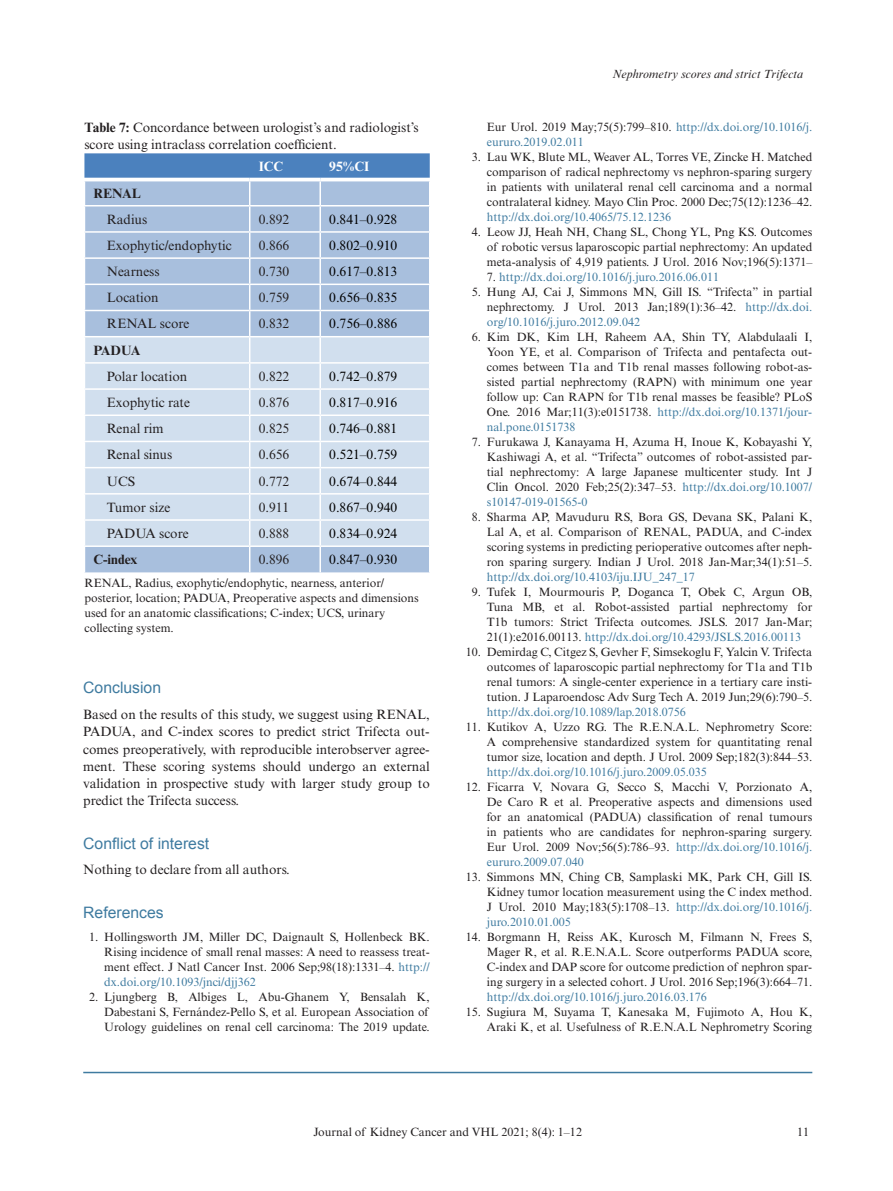
<style>
.page{position:relative;width:893px;height:1191px;background:#fff}
.page>*{position:absolute;margin:0;border:0;box-sizing:border-box;transform-origin:0 0}
.t1{font:15.75px "Arial";color:#3f7ba0}
.TX{font:13.5px/17.2px "Times New Roman MT Std";color:#231f20;text-align:justify}
.TB{font:13.5px "Times New Roman MT Std";color:#231f20}
.TB-2{font:13.5px "Times New Roman MT Std";color:#000}
.TT{font:13.5px/17.2px "Times New Roman MT Std";color:#231f20}
.TB-3{font:700 13.5px "Times New Roman MT Std";color:#231f20}
.TCH{font:700 13.5px "Times New Roman MT Std";color:#fff}
.TS{font:12px/15px "Times New Roman MT Std";color:#231f20;text-align:justify}
.t2{font:12px/15px "Times New Roman MT Std";color:#3f7ba0}
.t3{font:italic 12px "Times New Roman MT Std";color:#231f20}
.s1{font-weight:700}
.s2{color:#3f7ba0}
.s3{color:#231f20}
</style>
<div class="page">
<hr style="left:83px;top:1071px;width:729px;height:2px;background:#3f7ba0">
<svg style="left:84px;top:153px;width:346px;height:419px"></svg>
<hr style="left:84px;top:545px;width:166px;height:2px;background:#fff">
<hr style="left:250px;top:545px;width:70px;height:2px;background:#fff">
<hr style="left:320px;top:545px;width:110px;height:2px;background:#fff">
<p class="TT" style="left:84px;top:118px;width:336px"><span class="s1">Table 7:</span> Concordance between urologist’s and radiologist’s score using intraclass correlation coefficient.</p>
<p class="TCH" style="left:259px;top:158px;width:26px">ICC</p>
<p class="TCH" style="left:329px;top:158px;width:42px">95%CI</p>
<p class="TB-3" style="left:93px;top:185px;width:49px">RENAL</p>
<p class="TB" style="left:107px;top:211px;width:42px">Radius</p>
<p class="TB" style="left:259px;top:211px;width:32px">0.892</p>
<p class="TB-2" style="left:329px;top:211px;width:70px">0.841–0.928</p>
<p class="TB" style="left:107px;top:237px;width:126px">Exophytic/endophytic</p>
<p class="TB" style="left:259px;top:237px;width:32px">0.866</p>
<p class="TB-2" style="left:329px;top:237px;width:70px">0.802–0.910</p>
<p class="TB" style="left:107px;top:264px;width:54px">Nearness</p>
<p class="TB" style="left:259px;top:264px;width:32px">0.730</p>
<p class="TB-2" style="left:329px;top:264px;width:70px">0.617–0.813</p>
<p class="TB" style="left:107px;top:290px;width:53px">Location</p>
<p class="TB" style="left:259px;top:290px;width:32px">0.759</p>
<p class="TB-2" style="left:329px;top:290px;width:70px">0.656–0.835</p>
<p class="TB" style="left:107px;top:316px;width:84px">RENAL score</p>
<p class="TB" style="left:259px;top:316px;width:32px">0.832</p>
<p class="TB-2" style="left:329px;top:316px;width:70px">0.756–0.886</p>
<p class="TB-3" style="left:93px;top:342px;width:48px">PADUA</p>
<p class="TB" style="left:107px;top:368px;width:82px">Polar location</p>
<p class="TB" style="left:259px;top:368px;width:32px">0.822</p>
<p class="TB-2" style="left:329px;top:368px;width:70px">0.742–0.879</p>
<p class="TB" style="left:107px;top:394px;width:85px">Exophytic rate</p>
<p class="TB" style="left:259px;top:394px;width:32px">0.876</p>
<p class="TB-2" style="left:329px;top:394px;width:70px">0.817–0.916</p>
<p class="TB" style="left:107px;top:421px;width:58px">Renal rim</p>
<p class="TB" style="left:259px;top:421px;width:32px">0.825</p>
<p class="TB-2" style="left:329px;top:421px;width:70px">0.746–0.881</p>
<p class="TB" style="left:107px;top:447px;width:67px">Renal sinus</p>
<p class="TB" style="left:259px;top:447px;width:32px">0.656</p>
<p class="TB-2" style="left:329px;top:447px;width:70px">0.521–0.759</p>
<p class="TB" style="left:107px;top:473px;width:30px">UCS</p>
<p class="TB" style="left:259px;top:473px;width:32px">0.772</p>
<p class="TB-2" style="left:329px;top:473px;width:70px">0.674–0.844</p>
<p class="TB" style="left:107px;top:499px;width:65px">Tumor size</p>
<p class="TB" style="left:259px;top:499px;width:32px">0.911</p>
<p class="TB-2" style="left:329px;top:499px;width:70px">0.867–0.940</p>
<p class="TB" style="left:107px;top:525px;width:83px">PADUA score</p>
<p class="TB" style="left:259px;top:525px;width:32px">0.888</p>
<p class="TB-2" style="left:329px;top:525px;width:70px">0.834–0.924</p>
<p class="TB-3" style="left:93px;top:551px;width:46px">C-index</p>
<p class="TB" style="left:259px;top:552px;width:32px">0.896</p>
<p class="TB-2" style="left:329px;top:552px;width:70px">0.847–0.930</p>
<p class="TS" style="left:84px;top:575px;width:336px;text-align:left">RENAL, Radius, exophytic/endophytic, nearness, anterior/ posterior, location; PADUA, Preoperative aspects and dimensions used for an anatomic classifications; C-index; UCS, urinary collecting system.</p>
<h1 class="t1" style="left:83px;top:677px;width:79px">Conclusion</h1>
<p class="TX" style="left:83px;top:706px;width:348px">Based on the results of this study, we suggest using RENAL, PADUA, and C-index scores to predict strict Trifecta out&shy;comes preoperatively, with reproducible interobserver agree&shy;ment. These scoring systems should undergo an external validation in prospective study with larger study group to predict the Trifecta success.</p>
<h1 class="t1" style="left:83px;top:832px;width:128px">Conflict of interest</h1>
<p class="TX" style="left:83px;top:861px;width:208px">Nothing to declare from all authors.</p>
<h1 class="t1" style="left:83px;top:901px;width:82px">References</h1>
<p class="TS" style="left:104px;top:929px;width:327px;text-indent:-15px">1. Hollingsworth JM, Miller DC, Daignault S, Hollenbeck BK.<br>Rising incidence of small renal masses: A need to reassess treat&shy;ment effect. J Natl Cancer Inst. 2006 Sep;98(18):1331–4. <span class="s2">http:// dx.doi.org/10.1093/jnci/djj362</span></p>
<p class="TS" style="left:104px;top:989px;width:327px;text-indent:-15px">2. Ljungberg B, Albiges L, Abu-Ghanem Y, Bensalah K, Dabestani S, Fernández-Pello S, et al. European Association of Urology guidelines on renal cell carcinoma: The 2019 update.</p>
<p class="t3" style="left:612px;top:67px;width:192px">Nephrometry scores and strict Trifecta</p>
<p class="t2" style="left:487px;top:119px;width:327px"><span class="s3">Eur Urol. 2019 May;75(5):799–810.</span> http://dx.doi.org/10.1016/j. eururo.2019.02.011</p>
<p class="TS" style="left:487px;top:149px;width:327px;text-indent:-15px">3. Lau WK, Blute ML, Weaver AL, Torres VE, Zincke H. Matched comparison of radical nephrectomy vs nephron-sparing surgery in patients with unilateral renal cell carcinoma and a normal contralateral kidney. Mayo Clin Proc. 2000 Dec;75(12):1236–42. <span class="s2">http://dx.doi.org/10.4065/75.12.1236</span></p>
<p class="TS" style="left:487px;top:224px;width:327px;text-indent:-15px">4. Leow JJ, Heah NH, Chang SL, Chong YL, Png KS. Outcomes of robotic versus laparoscopic partial nephrectomy: An updated meta-analysis of 4,919 patients. J Urol. 2016 Nov;196(5):1371–</p>
<p class="t2" style="left:487px;top:269px;width:234px"><span class="s3">7.</span> http://dx.doi.org/10.1016/j.juro.2016.06.011</p>
<p class="TS" style="left:487px;top:284px;width:327px;text-indent:-15px">5. Hung AJ, Cai J, Simmons MN, Gill IS. “Trifecta” in partial nephrectomy. J Urol. 2013 Jan;189(1):36–42. <span class="s2">http://dx.doi. org/10.1016/j.juro.2012.09.042</span></p>
<p class="TS" style="left:487px;top:329px;width:327px;text-indent:-15px">6. Kim DK, Kim LH, Raheem AA, Shin TY, Alabdulaali I, Yoon YE, et al. Comparison of Trifecta and pentafecta out&shy;comes between T1a and T1b renal masses following robot-as&shy;sisted partial nephrectomy (RAPN) with minimum one year follow up: Can RAPN for T1b renal masses be feasible? PLoS One. 2016 Mar;11(3):e0151738. <span class="s2">http://dx.doi.org/10.1371/jour&shy;nal.pone.0151738</span></p>
<p class="TS" style="left:487px;top:434px;width:327px;text-indent:-15px">7. Furukawa J, Kanayama H, Azuma H, Inoue K, Kobayashi Y, Kashiwagi A, et al. “Trifecta” outcomes of robot-assisted par&shy;tial nephrectomy: A large Japanese multicenter study. Int J Clin Oncol. 2020 Feb;25(2):347–53. <span class="s2">http://dx.doi.org/10.1007/ s10147-019-01565-0</span></p>
<p class="TS" style="left:487px;top:509px;width:327px;text-indent:-15px">8. Sharma AP, Mavuduru RS, Bora GS, Devana SK, Palani K, Lal A, et al. Comparison of RENAL, PADUA, and C-index scoring systems in predicting perioperative outcomes after neph&shy;ron sparing surgery. Indian J Urol. 2018 Jan-Mar;34(1):51–5. <span class="s2">http://dx.doi.org/10.4103/iju.IJU_247_17</span></p>
<p class="TS" style="left:487px;top:584px;width:327px;text-indent:-15px">9. Tufek I, Mourmouris P, Doganca T, Obek C, Argun OB, Tuna MB, et al. Robot-assisted partial nephrectomy for T1b tumors: Strict Trifecta outcomes. JSLS. 2017 Jan-Mar; 21(1):e2016.00113. <span class="s2">http://dx.doi.org/10.4293/JSLS.2016.00113</span></p>
<p class="TS" style="left:487px;top:644px;width:327px;text-indent:-21px">10. Demirdag C, Citgez S, Gevher F, Simsekoglu F, Yalcin V. Trifecta outcomes of laparoscopic partial nephrectomy for T1a and T1b renal tumors: A single-center experience in a tertiary care insti&shy;tution. J Laparoendosc Adv Surg Tech A. 2019 Jun;29(6):790–5. <span class="s2">http://dx.doi.org/10.1089/lap.2018.0756</span></p>
<p class="TS" style="left:487px;top:719px;width:327px;text-indent:-21px">11. Kutikov A, Uzzo RG. The R.E.N.A.L. Nephrometry Score:<br>A comprehensive standardized system for quantitating renal tumor size, location and depth. J Urol. 2009 Sep;182(3):844–53. <span class="s2">http://dx.doi.org/10.1016/j.juro.2009.05.035</span></p>
<p class="TS" style="left:487px;top:779px;width:327px;text-indent:-21px">12. Ficarra V, Novara G, Secco S, Macchi V, Porzionato A, De Caro R et al. Preoperative aspects and dimensions used for an anatomical (PADUA) classification of renal tumours in patients who are candidates for nephron-sparing surgery.<br>Eur Urol. 2009 Nov;56(5):786–93. <span class="s2">http://dx.doi.org/10.1016/j. eururo.2009.07.040</span></p>
<p class="TS" style="left:487px;top:869px;width:327px;text-indent:-21px">13. Simmons MN, Ching CB, Samplaski MK, Park CH, Gill IS.<br>Kidney tumor location measurement using the C index method.<br>J Urol. 2010 May;183(5):1708–13. <span class="s2">http://dx.doi.org/10.1016/j. juro.2010.01.005</span></p>
<p class="TS" style="left:487px;top:929px;width:327px;text-indent:-21px">14. Borgmann H, Reiss AK, Kurosch M, Filmann N, Frees S, Mager R, et al. R.E.N.A.L. Score outperforms PADUA score, C-index and DAP score for outcome prediction of nephron spar&shy;ing surgery in a selected cohort. J Urol. 2016 Sep;196(3):664–71. <span class="s2">http://dx.doi.org/10.1016/j.juro.2016.03.176</span></p>
<p class="TS" style="left:466px;top:1004px;width:348px;text-align:right">15. Sugiura M, Suyama T, Kanesaka M, Fujimoto A, Hou K,<br>Araki K, et al. Usefulness of R.E.N.A.L Nephrometry Scoring</p>
<p class="TS" style="left:314px;top:1124px;width:270px">Journal of Kidney Cancer and VHL 2021; 8(4): 1–12</p>
<p class="TS" style="left:797px;top:1124px;width:13px">11</p>
</div>
